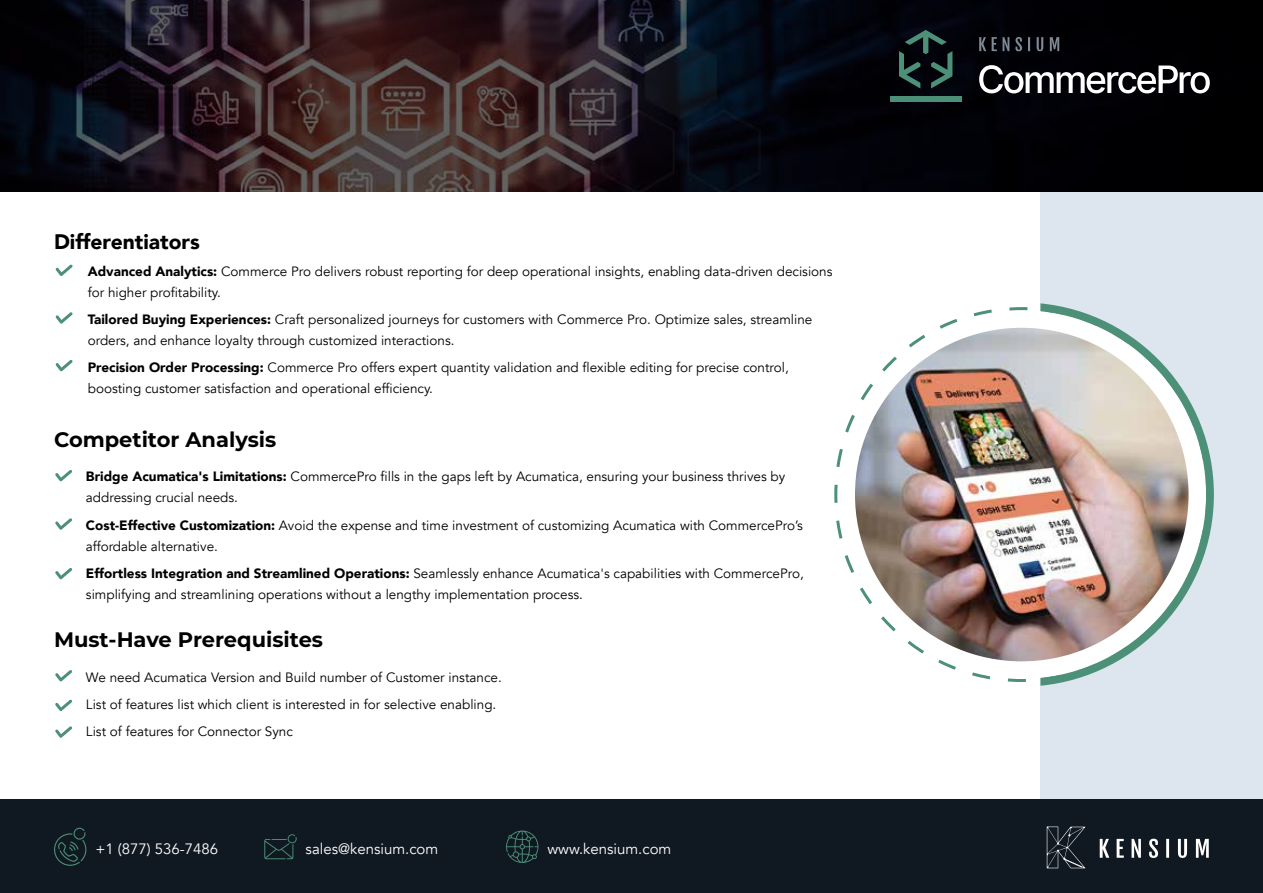
<style>
.page{position:relative;width:1263px;height:893px;background:#fff}
.page>*{position:absolute;margin:0;border:0;box-sizing:border-box;transform-origin:0 0}
.t1{font:700 21px "Montserrat";color:#000}
.t2{font:900 21px "Avenir";color:#000}
.t3{font:15px "Avenir";color:#fff}
.t4{font:13.5px/21px "Avenir";color:#000}
.s1{font-weight:900}
</style>
<div class="page">
<div style="left:1040px;top:190px;width:223px;height:609px;background:#dde6ee"></div>
<img style="left:0;top:0;width:1263px;height:192px">
<svg style="left:55px;top:470px;width:17px;height:11px"></svg>
<svg style="left:55px;top:518px;width:17px;height:12px"></svg>
<svg style="left:55px;top:568px;width:17px;height:11px"></svg>
<svg style="left:1040px;top:303px;width:174px;height:383px"></svg>
<div style="left:837px;top:310px;width:369px;height:369px;background:#fff;border-radius:50%"></div>
<img style="left:855px;top:328px;width:333px;height:333px;border-radius:167px">
<svg style="left:56px;top:264px;width:17px;height:12px"></svg>
<svg style="left:56px;top:312px;width:17px;height:12px"></svg>
<svg style="left:56px;top:360px;width:17px;height:11px"></svg>
<svg style="left:55px;top:670px;width:17px;height:11px"></svg>
<svg style="left:55px;top:699px;width:17px;height:12px"></svg>
<svg style="left:55px;top:726px;width:17px;height:12px"></svg>
<div style="left:890px;top:96px;width:71px;height:5px;background:#4d9078"></div>
<svg style="left:899px;top:30px;width:53px;height:59px;background:#182c2a"></svg>
<svg style="left:979px;top:65px;width:231px;height:28px"></svg>
<svg style="left:979px;top:37px;width:80px;height:14px"></svg>
<div style="left:0;top:800px;width:1263px;height:93px;background:#101921"></div>
<svg style="left:264px;top:834px;width:33px;height:25px"></svg>
<svg style="left:506px;top:830px;width:32px;height:33px"></svg>
<svg style="left:1100px;top:839px;width:109px;height:19px"></svg>
<svg style="left:1047px;top:827px;width:38px;height:41px"></svg>
<svg style="left:54px;top:828px;width:33px;height:38px"></svg>
<h1 class="t2" style="left:54px;top:224px;width:147px">Differentiators</h1>
<p class="t4" style="left:88px;top:261px;width:746px"><span class="s1">Advanced Analytics:</span> Commerce Pro delivers robust reporting for deep operational insights, enabling data-driven decisions for higher profitability.</p>
<p class="t4" style="left:88px;top:309px;width:726px"><span class="s1">Tailored Buying Experiences:</span> Craft personalized journeys for customers with Commerce Pro. Optimize sales, streamline orders, and enhance loyalty through customized interactions.</p>
<p class="t4" style="left:88px;top:357px;width:702px"><span class="s1">Precision Order Processing:</span> Commerce Pro offers expert quantity validation and flexible editing for precise control, boosting customer satisfaction and operational efficiency.</p>
<h1 class="t1" style="left:54px;top:424px;width:224px">Competitor Analysis</h1>
<p class="t4" style="left:86px;top:467px;width:701px"><span class="s1">Bridge Acumatica's Limitations:</span> CommercePro fills in the gaps left by Acumatica, ensuring your business thrives by addressing crucial needs.</p>
<p class="t4" style="left:86px;top:515px;width:718px"><span class="s1">Cost-Effective Customization:</span> Avoid the expense and time investment of customizing Acumatica with CommercePro’s affordable alternative.</p>
<p class="t4" style="left:86px;top:563px;width:719px"><span class="s1">Effortless Integration and Streamlined Operations:</span> Seamlessly enhance Acumatica's capabilities with CommercePro, simplifying and streamlining operations without a lengthy implementation process.</p>
<h1 class="t1" style="left:54px;top:624px;width:271px">Must-Have Prerequisites</h1>
<p class="t4" style="left:86px;top:664px;width:417px;line-height:27px">We need Acumatica Version and Build number of Customer instance.<br>List of features list which client is interested in for selective enabling.<br>List of features for Connector Sync</p>
<p class="t3" style="left:95px;top:840px;width:124px">+1 (877) 536-7486</p>
<p class="t3" style="left:306px;top:840px;width:134px">sales@kensium.com</p>
<p class="t3" style="left:547px;top:840px;width:125px">www.kensium.com</p>
</div>
